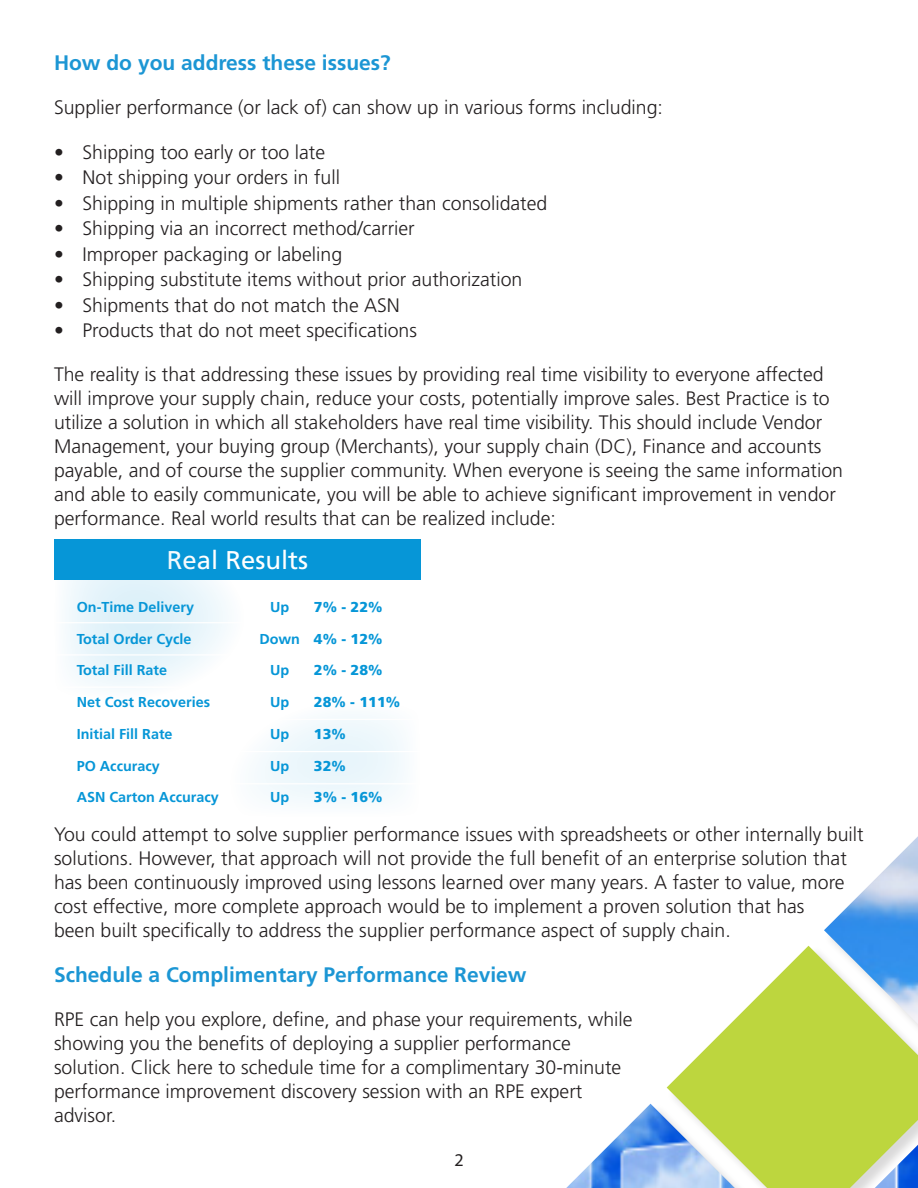
<style>
.page{position:relative;width:918px;height:1188px;background:#fff}
.page>*{position:absolute;margin:0;border:0;box-sizing:border-box;transform-origin:0 0}
.t1{font:25.65px "Frutiger";color:#fff}
.t2{font:700 21px "Frutiger";color:#1c96d4}
.t3{font:300 19.5px/24px "Frutiger";color:#231f20}
.t4{font:18px "Myriad Pro";color:#231f20}
.t5{font:700 14.4px "Frutiger";color:#0696d7}
.t6{font:900 14.4px "Frutiger";color:#0696d7}
.s1{font-weight:700}
</style>
<div class="page">
<svg style="left:54px;top:539px;width:367px;height:264px"></svg>
<hr style="left:51px;top:622px;width:373px;height:1px;background:#fff">
<hr style="left:51px;top:654px;width:373px;height:2px;background:#fff">
<hr style="left:51px;top:687px;width:373px;height:1px;background:#fff">
<hr style="left:51px;top:719px;width:373px;height:1px;background:#fff">
<hr style="left:51px;top:751px;width:373px;height:1px;background:#fff">
<hr style="left:51px;top:783px;width:373px;height:1px;background:#fff">
<svg style="left:667px;top:946px;width:251px;height:242px;fill:#bdd63e"></svg>
<div style="left:824px;top:788px;width:94px;height:298px;background:#231f20;opacity:.17"></div>
<img style="left:824px;top:836px;width:94px;height:188px">
<div style="left:508px;top:1103px;width:298px;height:85px;background:#231f20;opacity:.17"></div>
<img style="left:566px;top:1104px;width:169px;height:84px">
<div style="left:821px;top:1100px;width:97px;height:88px;background:#231f20;opacity:.17"></div>
<img style="left:875px;top:1145px;width:43px;height:43px">
<p class="t2" style="left:54px;top:51px;width:338px">How do you address these issues?</p>
<p class="t3" style="left:54px;top:95px;width:610px">Supplier performance (or lack of) can show up in various forms including:</p>
<p class="t3" style="left:54px;top:140px;width:273px">• Shipping too early or too late</p>
<p class="t3" style="left:54px;top:166px;width:288px">• Not shipping your orders in full</p>
<p class="t3" style="left:54px;top:191px;width:495px">• Shipping in multiple shipments rather than consolidated</p>
<p class="t3" style="left:54px;top:217px;width:362px">• Shipping via an incorrect method/carrier</p>
<p class="t3" style="left:54px;top:242px;width:290px">• Improper packaging or labeling</p>
<p class="t3" style="left:54px;top:268px;width:470px">• Shipping substitute items without prior authorization</p>
<p class="t3" style="left:54px;top:293px;width:347px">• Shipments that do not match the ASN</p>
<p class="t3" style="left:54px;top:319px;width:364px">• Products that do not meet specifications</p>
<p class="t3" style="left:54px;top:362px;width:791px">The reality is that addressing these issues by providing real time visibility to everyone affected will improve your supply chain, reduce your costs, potentially improve sales. Best Practice is to utilize a solution in which all stakeholders have real time visibility. This should include Vendor Management, your buying group (Merchants), your supply chain (DC), Finance and accounts payable, and of course the supplier community. When everyone is seeing the same information and able to easily communicate, you will be able to achieve significant improvement in vendor performance. Real world results that can be realized include:</p>
<p class="t1" style="left:167px;top:545px;width:143px">Real Results</p>
<p class="t5" style="left:77px;top:598px;width:119px">On-Time Delivery</p>
<p class="t5" style="left:270px;top:598px;width:21px">Up</p>
<p class="t6" style="left:314px;top:598px;width:70px">7% - 22%</p>
<p class="t5" style="left:77px;top:630px;width:116px">Total Order Cycle</p>
<p class="t6" style="left:259px;top:630px;width:125px"><span class="s1">Down</span> 4% - 12%</p>
<p class="t5" style="left:77px;top:662px;width:92px">Total Fill Rate</p>
<p class="t5" style="left:270px;top:662px;width:21px">Up</p>
<p class="t6" style="left:314px;top:662px;width:70px">2% - 28%</p>
<p class="t5" style="left:77px;top:694px;width:135px">Net Cost Recoveries</p>
<p class="t5" style="left:270px;top:694px;width:21px">Up</p>
<p class="t6" style="left:314px;top:693px;width:88px">28% - 111%</p>
<p class="t5" style="left:77px;top:725px;width:97px">Initial Fill Rate</p>
<p class="t5" style="left:270px;top:725px;width:21px">Up</p>
<p class="t6" style="left:314px;top:725px;width:33px">13%</p>
<p class="t5" style="left:77px;top:757px;width:84px">PO Accuracy</p>
<p class="t5" style="left:270px;top:757px;width:21px">Up</p>
<p class="t6" style="left:314px;top:757px;width:33px">32%</p>
<p class="t5" style="left:77px;top:789px;width:144px">ASN Carton Accuracy</p>
<p class="t5" style="left:270px;top:789px;width:21px">Up</p>
<p class="t6" style="left:314px;top:789px;width:70px">3% - 16%</p>
<p class="t3" style="left:54px;top:823px;width:811px">You could attempt to solve supplier performance issues with spreadsheets or other internally built solutions. However, that approach will not provide the full benefit of an enterprise solution that has been continuously improved using lessons learned over many years. A faster to value, more cost effective, more complete approach would be to implement a proven solution that has<br>been built specifically to address the supplier performance aspect of supply chain.</p>
<p class="t2" style="left:54px;top:963px;width:474px">Schedule a Complimentary Performance Review</p>
<p class="t3" style="left:54px;top:1007px;width:580px">RPE can help you explore, define, and phase your requirements, while showing you the benefits of deploying a supplier performance solution. Click here to schedule time for a complimentary 30-minute performance improvement discovery session with an RPE expert advisor.</p>
<p class="t4" style="left:454px;top:1149px;width:11px">2</p>
</div>
